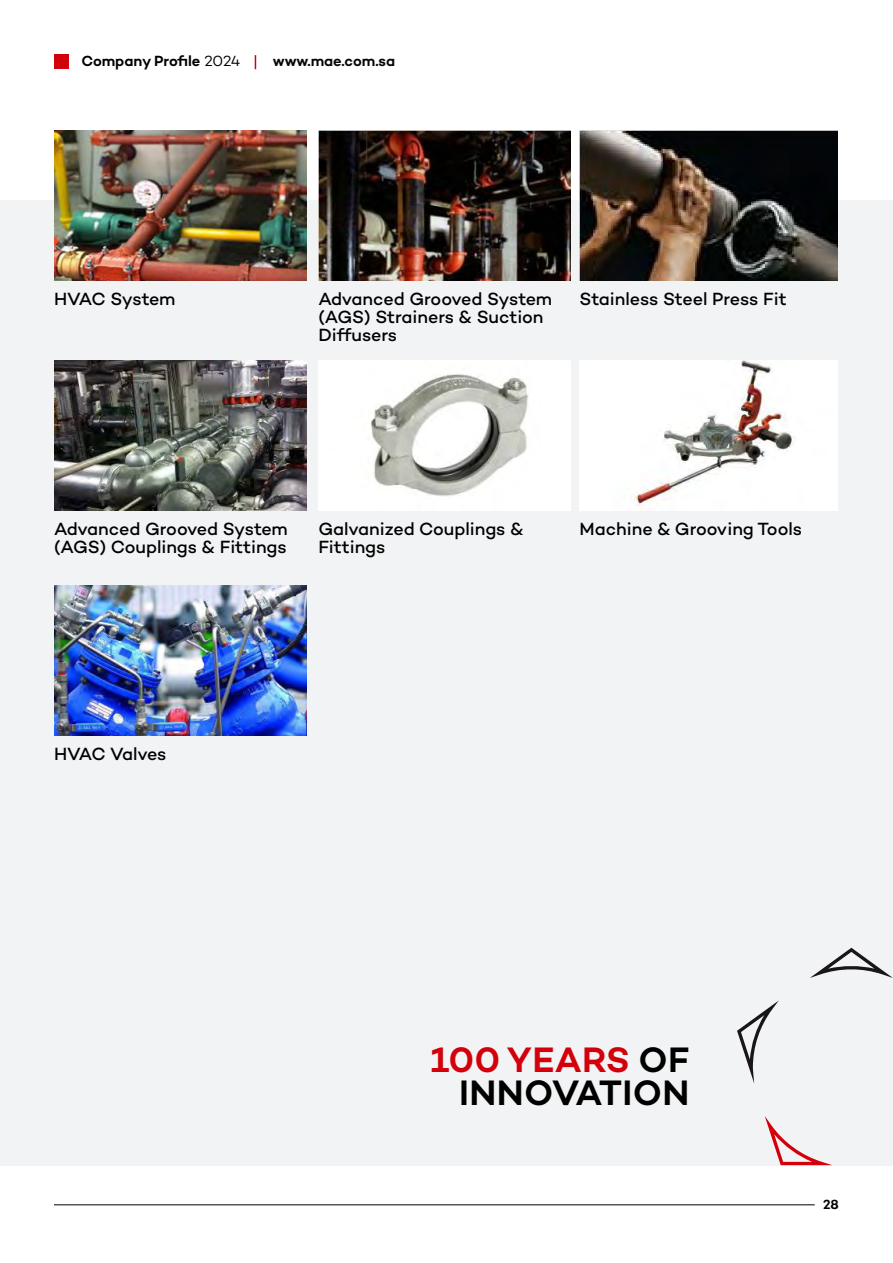
<style>
.page{position:relative;width:893px;height:1263px;background:#fff}
.page>*{position:absolute;margin:0;border:0;box-sizing:border-box;transform-origin:0 0}
.t1{font:600 36px/33px "Campton";letter-spacing:.01em;color:#000;text-align:right}
.t2{font:500 18px/18px "Campton";letter-spacing:-.005em;color:#000}
.t3{font:500 18px "Campton";letter-spacing:-.025em;color:#000}
.t4{font:500 18px "Campton";letter-spacing:-.03em;color:#000}
.t5{font:600 15px "Campton";letter-spacing:-.005em;color:#000}
.t6{font:600 15px "Campton";color:#050505}
.t7{font:600 13.5px "Campton";color:#000}
.s1{font-weight:400}
.s2{color:#d3000c}
</style>
<div class="page">
<div style="left:54px;top:54px;width:15px;height:15px;background:#d3000c"></div>
<svg style="left:255px;top:55px;width:1px;height:14px"></svg>
<hr style="left:54px;top:1204px;width:761px;height:1px;background:#000">
<div style="left:0;top:200px;width:893px;height:965px;background:#f2f3f4"></div>
<svg style="left:765px;top:1116px;width:67px;height:49px"></svg>
<svg style="left:737px;top:1000px;width:42px;height:83px"></svg>
<svg style="left:810px;top:948px;width:83px;height:30px"></svg>
<img style="left:54px;top:131px;width:252px;height:149px">
<img style="left:54px;top:360px;width:252px;height:150px">
<img style="left:54px;top:586px;width:252px;height:150px">
<img style="left:318px;top:131px;width:253px;height:149px">
<img style="left:318px;top:360px;width:253px;height:150px">
<img style="left:580px;top:131px;width:258px;height:149px">
<img style="left:580px;top:360px;width:258px;height:150px">
<p class="t5" style="left:81px;top:51px;width:160px">Company Profile <span class="s1">2024</span></p>
<p class="t6" style="left:273px;top:51px;width:124px">www.mae.com.sa</p>
<p class="t3" style="left:54px;top:287px;width:123px">HVAC System</p>
<p class="t2" style="left:318px;top:289px;width:235px">Advanced Grooved System (AGS) Strainers &amp; Suction<br>Diffusers</p>
<p class="t2" style="left:580px;top:289px;width:209px">Stainless Steel Press Fit</p>
<p class="t2" style="left:54px;top:519px;width:235px">Advanced Grooved System (AGS) Couplings &amp; Fittings</p>
<p class="t2" style="left:318px;top:519px;width:207px">Galvanized Couplings &amp;<br>Fittings</p>
<p class="t2" style="left:580px;top:519px;width:224px">Machine &amp; Grooving Tools</p>
<p class="t4" style="left:54px;top:743px;width:114px">HVAC Valves</p>
<h1 class="t1" style="left:430px;top:1042px;width:260px"><span class="s2">100 YEARS</span> OF<br>INNOVATION</h1>
<p class="t7" style="left:823px;top:1196px;width:17px">28</p>
</div>
